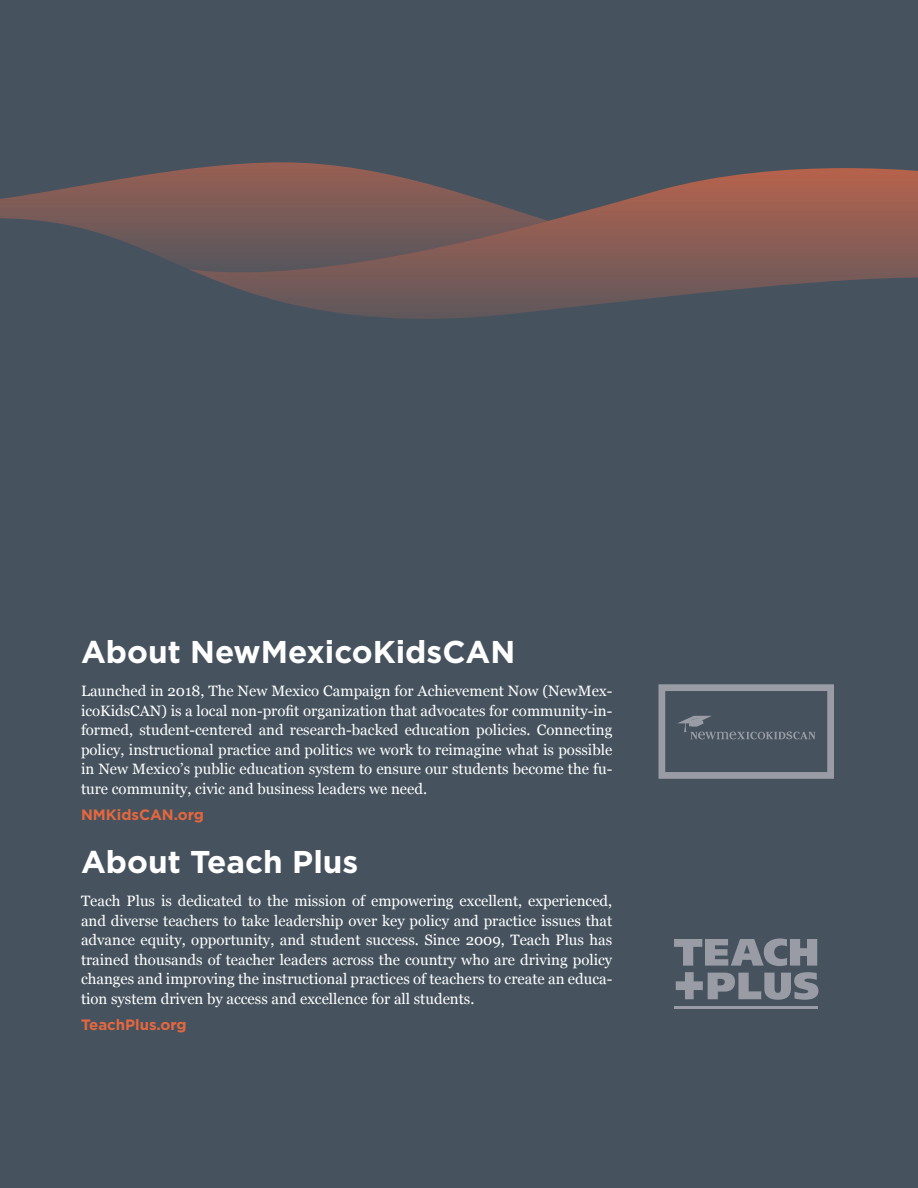
<style>
.page{position:relative;width:918px;height:1188px;background:#46535e}
.page>*{position:absolute;margin:0;border:0;box-sizing:border-box;transform-origin:0 0}
.t1{font:700 31.5px "Gotham";color:#fff}
._1st_Paragraph{font:15px/19.5px "Georgia";color:#fff;text-align:justify}
.Box_Paragraph{font:700 15px "Gotham";color:#e6673e}
</style>
<div class="page">
<svg style="left:0;top:162px;width:353px;height:54px"></svg>
<svg style="left:36px;top:168px;width:882px;height:48px"></svg>
<svg style="left:0;top:216px;width:918px;height:103px"></svg>
<svg style="left:658px;top:684px;width:176px;height:95px"></svg>
<svg style="left:674px;top:939px;width:143px;height:27px"></svg>
<svg style="left:676px;top:972px;width:142px;height:28px"></svg>
<hr style="left:675px;top:1007px;width:143px;height:2px;background:#999ca4">
<h1 class="t1" style="left:81px;top:631px;width:436px">About NewMexicoKidsCAN</h1>
<p class="_1st_Paragraph" style="left:81px;top:680px;width:533px">Launched in 2018, The New Mexico Campaign for Achievement Now (NewMex&shy;icoKidsCAN) is a local non-profit organization that advocates for community-in&shy;formed, student-centered and research-backed education policies. Connecting policy, instructional practice and politics we work to reimagine what is possible in New Mexico’s public education system to ensure our students become the fu&shy;ture community, civic and business leaders we need.</p>
<p class="Box_Paragraph" style="left:81px;top:804px;width:124px">NMKidsCAN.org</p>
<h1 class="t1" style="left:81px;top:841px;width:279px">About Teach Plus</h1>
<p class="_1st_Paragraph" style="left:81px;top:890px;width:533px">Teach Plus is dedicated to the mission of empowering excellent, experienced, and diverse teachers to take leadership over key policy and practice issues that advance equity, opportunity, and student success. Since 2009, Teach Plus has trained thousands of teacher leaders across the country who are driving policy changes and improving the instructional practices of teachers to create an educa&shy;tion system driven by access and excellence for all students.</p>
<p class="Box_Paragraph" style="left:81px;top:1014px;width:107px">TeachPlus.org</p>
</div>
